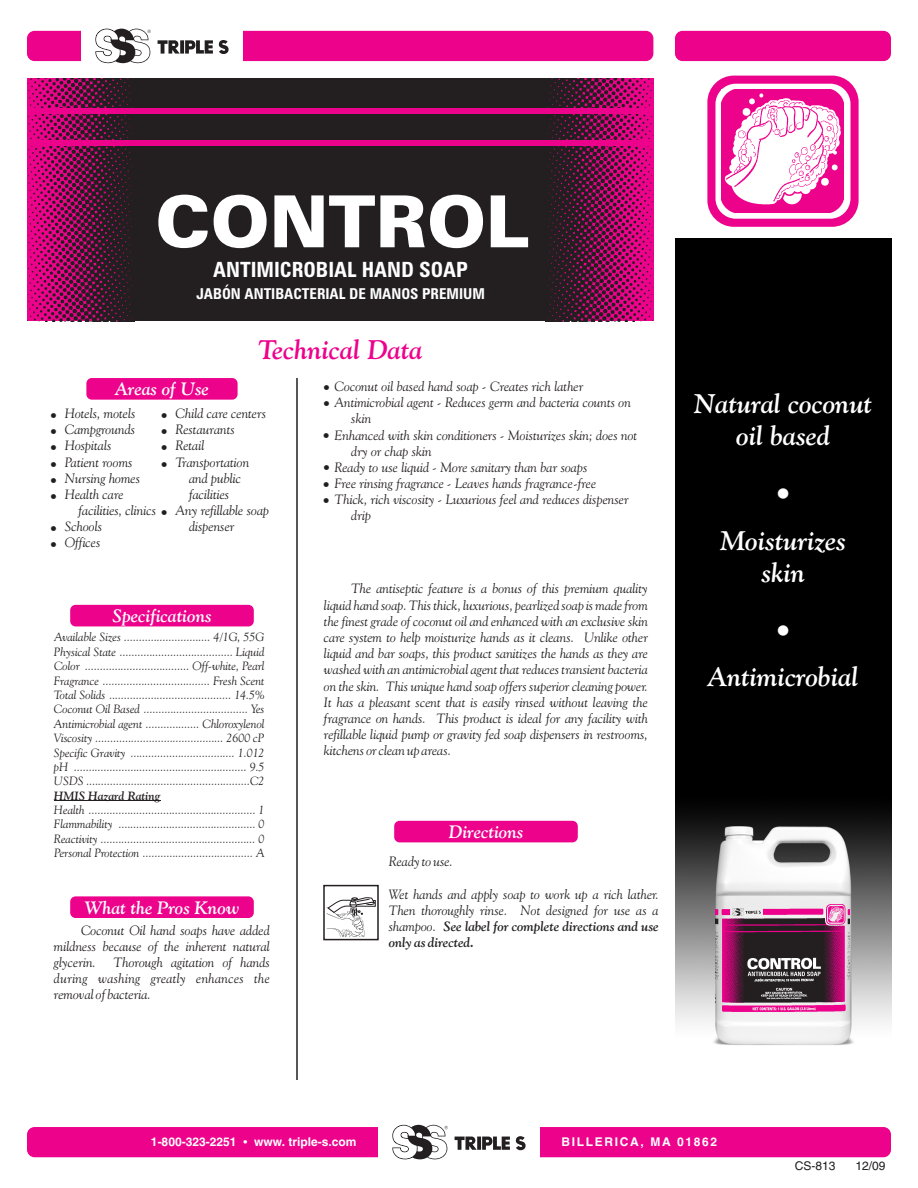
<style>
.page{position:relative;width:918px;height:1188px;background:#fff}
.page>*{position:absolute;margin:0;border:0;box-sizing:border-box;transform-origin:0 0}
.t1{font:900 72px "Zurich BT";color:#fff}
.t2{font:italic 700 27px/32.2px "Goudy Old Style BT";color:#fff;text-align:center}
.t3{font:italic 700 27px "Goudy Old Style BT";color:#ed028c}
.t4{font:700 condensed 21px "Zurich BT";color:#fff}
.t5{font:italic 700 18px "Goudy Old Style BT";color:#fff}
.t6{font:18px "Wingdings";color:#fff}
.t7{font:700 condensed 15px "Zurich BT";color:#fff}
.t8{font:italic 13.5px/16.2px "Goudy Old Style BT";color:#231f20;text-align:justify}
.t9{font:italic 12px/14.4px "Goudy Old Style BT";color:#231f20;text-align:justify}
.t10{font:700 12px "Switzerland";color:#fff}
.t11{font:700 12px "Switzerland";letter-spacing:.14em;color:#fff}
.t12{font:italic 700 12px "Goudy Old Style BT";color:#231f20}
.t13{font:12px "Switzerland";color:#231f20}
.s1{font-weight:700}
</style>
<div class="page">
<img style="left:675px;top:238px;width:216px;height:807px">
<div style="left:132px;top:78px;width:416px;height:243px;background:#231f20"></div>
<img style="left:545px;top:78px;width:108px;height:243px">
<img style="left:27px;top:78px;width:108px;height:243px">
<div style="left:27px;top:140px;width:626px;height:6px;background:#ed028c"></div>
<div style="left:27px;top:108px;width:626px;height:5px;background:#ed028c"></div>
<div style="left:27px;top:31px;width:626px;height:30px;background:#ed028c;border-radius:8px"></div>
<div style="left:675px;top:31px;width:216px;height:30px;background:#ed028c;border-radius:8px"></div>
<div style="left:81px;top:27px;width:162px;height:38px;background:#fff"></div>
<div style="left:27px;top:1127px;width:864px;height:30px;background:#ed028c;border-radius:8px"></div>
<div style="left:378px;top:1123px;width:162px;height:38px;background:#fff"></div>
<svg style="left:707px;top:76px;width:152px;height:151px"></svg>
<img style="left:722px;top:90px;width:122px;height:122px">
<div style="left:86px;top:378px;width:152px;height:22px;background:#ed028c;border-radius:5px"></div>
<div style="left:394px;top:821px;width:184px;height:21px;background:#ed028c;border-radius:5px"></div>
<div style="left:70px;top:605px;width:184px;height:21px;background:#ed028c;border-radius:5px"></div>
<hr style="left:54px;top:801px;width:106px;height:1px;background:#231f20">
<hr style="left:296px;top:378px;width:2px;height:702px;background:#231f20">
<img style="left:715px;top:901px;width:135px;height:111px">
<div style="left:323px;top:885px;width:56px;height:55px;border:2px solid #231f20"></div>
<svg style="left:327px;top:897px;width:49px;height:41px"></svg>
<div style="left:70px;top:896px;width:184px;height:22px;background:#ed028c;border-radius:5px"></div>
<svg style="left:158px;top:40px;width:71px;height:14px"></svg>
<svg style="left:95px;top:29px;width:56px;height:35px"></svg>
<svg style="left:455px;top:1136px;width:71px;height:14px"></svg>
<svg style="left:392px;top:1125px;width:56px;height:35px"></svg>
<h1 class="t1" style="left:155px;top:193px;width:376px">CONTROL</h1>
<h3 class="t4" style="left:213px;top:261px;width:256px">ANTIMICROBIAL HAND SOAP</h3>
<p class="t7" style="left:196px;top:287px;width:290px">JABÓN ANTIBACTERIAL DE MANOS PREMIUM</p>
<h2 class="t3" style="left:258px;top:339px;width:166px">Technical Data</h2>
<p class="t8" style="left:335px;top:379px;width:250px">Coconut oil based hand soap - Creates rich lather</p>
<p class="t8" style="left:335px;top:396px;width:298px">Antimicrobial agent - Reduces germ and bacteria counts on</p>
<p class="t8" style="left:351px;top:412px;width:21px">skin</p>
<p class="t8" style="left:335px;top:428px;width:304px">Enhanced with skin conditioners - Moisturizes skin; does not</p>
<p class="t8" style="left:351px;top:444px;width:82px">dry or chap skin</p>
<p class="t8" style="left:335px;top:460px;width:254px">Ready to use liquid - More sanitary than bar soaps</p>
<p class="t8" style="left:335px;top:476px;width:263px">Free rinsing fragrance - Leaves hands fragrance-free</p>
<p class="t8" style="left:335px;top:493px;width:296px">Thick, rich viscosity - Luxurious feel and reduces dispenser</p>
<p class="t8" style="left:351px;top:509px;width:21px">drip</p>
<h3 class="t5" style="left:115px;top:382px;width:95px">Areas of Use</h3>
<p class="t8" style="left:65px;top:406px;width:77px;text-align:left">Hotels, motels<br>Campgrounds<br>Hospitals<br>Patient rooms<br>Nursing homes<br>Health care</p>
<p class="t8" style="left:65px;top:503px;width:93px;text-align:left;text-indent:14px">facilities, clinics<br>Schools<br>Offices</p>
<p class="t8" style="left:175px;top:406px;width:92px">Child care centers</p>
<p class="t8" style="left:175px;top:423px;width:61px">Restaurants</p>
<p class="t8" style="left:175px;top:439px;width:30px">Retail</p>
<p class="t8" style="left:175px;top:455px;width:75px">Transportation</p>
<p class="t8" style="left:189px;top:471px;width:54px">and public</p>
<p class="t8" style="left:189px;top:487px;width:42px">facilities</p>
<p class="t8" style="left:175px;top:503px;width:95px">Any refillable soap</p>
<p class="t8" style="left:189px;top:520px;width:47px">dispenser</p>
<h3 class="t5" style="left:113px;top:608px;width:100px">Specifications</h3>
<p class="t9" style="left:54px;top:631px;width:212px">Available Sizes ............................. 4/1G, 55G Physical State ...................................... Liquid Color ................................... Off-white, Pearl Fragrance .................................... Fresh Scent Total Solids ......................................... 14.5% Coconut Oil Based ................................... Yes Antimicrobial agent .................. Chloroxylenol Viscosity ........................................... 2600 cP Specific Gravity ................................... 1.012 pH .......................................................... 9.5<br>USDS .......................................................C2</p>
<p class="t12" style="left:54px;top:791px;width:108px">HMIS Hazard Rating</p>
<p class="t9" style="left:54px;top:804px;width:212px">Health ........................................................ 1<br>Flammability .............................................. 0<br>Reactivity .................................................... 0<br>Personal Protection ..................................... A</p>
<h3 class="t5" style="left:85px;top:900px;width:156px">What the Pros Know</h3>
<p class="t8" style="left:54px;top:923px;width:217px;text-indent:27px">Coconut Oil hand soaps have added mildness because of the inherent natural glycerin.</p>
<p class="t8" style="left:54px;top:955px;width:218px;text-indent:60px">Thorough agitation of hands during washing greatly enhances the removal of bacteria.</p>
<p class="t8" style="left:324px;top:582px;width:326px;text-indent:27px">The antiseptic feature is a bonus of this premium quality liquid hand soap. This thick, luxurious, pearlized soap is made from the finest grade of coconut oil and enhanced with an exclusive skin care system to help moisturize hands as it cleans. Unlike other liquid and bar soaps, this product sanitizes the hands as they are washed with an antimicrobial agent that reduces transient bacteria on the skin. This unique hand soap offers superior cleaning power.<br>It has a pleasant scent that is easily rinsed without leaving the fragrance on hands. This product is ideal for any facility with refillable liquid pump or gravity fed soap dispensers in restrooms, kitchens or clean up areas.</p>
<h3 class="t5" style="left:449px;top:824px;width:76px">Directions</h3>
<p class="t8" style="left:389px;top:855px;width:66px">Ready to use.</p>
<p class="t8" style="left:389px;top:887px;width:272px">Wet hands and apply soap to work up a rich lather.<br>Then thoroughly rinse. Not designed for use as a shampoo. <span class="s1">See label for complete directions and use only as directed.</span></p>
<h2 class="t2" style="left:694px;top:390px;width:179px">Natural coconut oil based</h2>
<h3 class="t6" style="left:776px;top:486px;width:82px">●</h3>
<h2 class="t2" style="left:720px;top:527px;width:127px">Moisturizes skin</h2>
<h3 class="t6" style="left:776px;top:623px;width:82px">●</h3>
<h2 class="t2" style="left:708px;top:663px;width:152px">Antimicrobial</h2>
<p class="t10" style="left:151px;top:1135px;width:207px">1-800-323-2251 ●www. triple-s.com</p>
<p class="t11" style="left:562px;top:1135px;width:157px">BILLERICA, MA 01862</p>
<p class="t13" style="left:795px;top:1158px;width:42px">CS-813</p>
<p class="t13" style="left:856px;top:1158px;width:32px">12/09</p>
</div>
